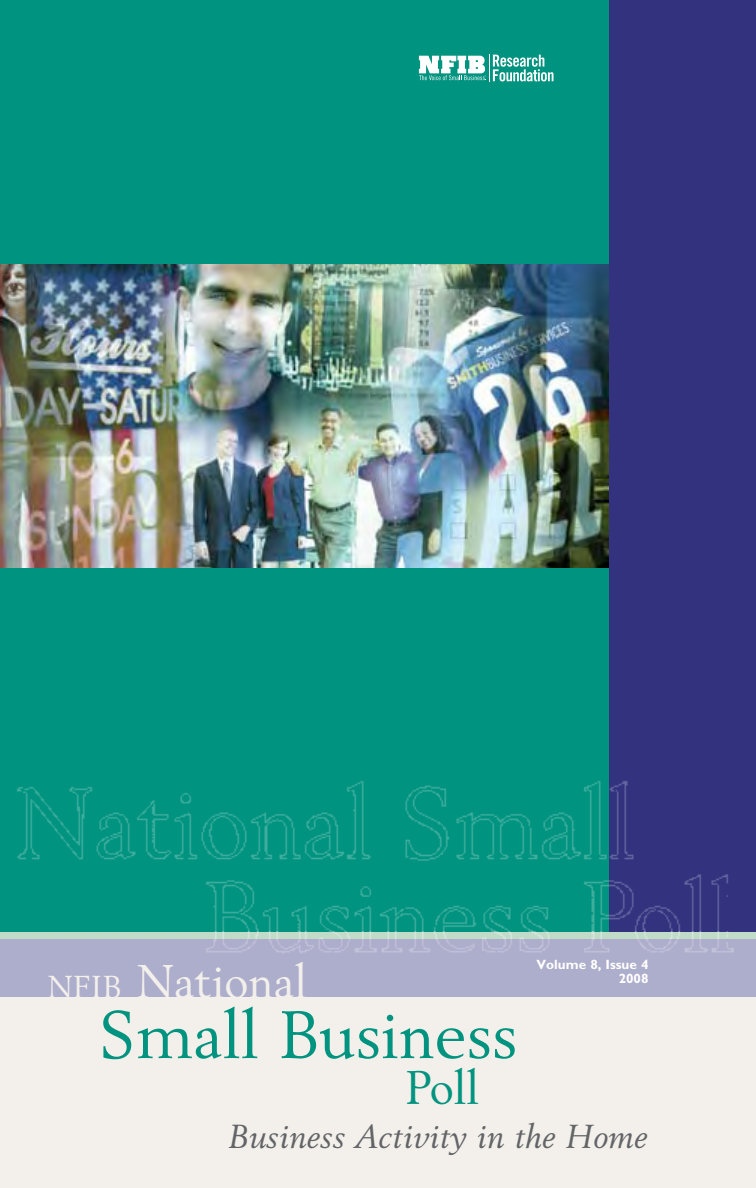
<style>
.page{position:relative;width:756px;height:1188px;background:#f3f0eb}
.page>*{position:absolute;margin:0;border:0;box-sizing:border-box;transform-origin:0 0}
.t1{font:66.75px "Revival 565 BT";color:#00937f}
.t2{font:46.8px "Revival 565 BT";color:#f3f0eb}
.t3{font:46.8px "Revival 565 BT";color:#00937f}
.t4{font:italic 33px "Revival 565 BT";color:#636467}
.t5{font:700 13.5px/14.5px "Gill Sans";color:#fff;text-align:right}
.s1{font-size:31.5px}
</style>
<div class="page">
<div style="left:608px;top:0;width:148px;height:932px;background:#32327f"></div>
<img style="left:608px;top:776px;width:120px;height:156px">
<div style="left:0;top:938px;width:756px;height:59px;background:#adadcc"></div>
<div style="left:0;top:0;width:608px;height:932px;background:#00937f"></div>
<div style="left:0;top:932px;width:756px;height:6px;background:#c1dbc9"></div>
<svg style="left:419px;top:54px;width:135px;height:28px"></svg>
<img style="left:0;top:264px;width:608px;height:303px">
<h2 class="t2" style="left:48px;top:953px;width:261px"><span class="s1">NFIB</span> National</h2>
<p class="t5" style="left:537px;top:957px;width:113px">Volume 8, Issue 4<br>2008</p>
<h1 class="t1" style="left:98px;top:994px;width:421px">Small Business</h1>
<h2 class="t3" style="left:405px;top:1059px;width:76px">Poll</h2>
<p class="t4" style="left:229px;top:1116px;width:421px">Business Activity in the Home</p>
</div>
